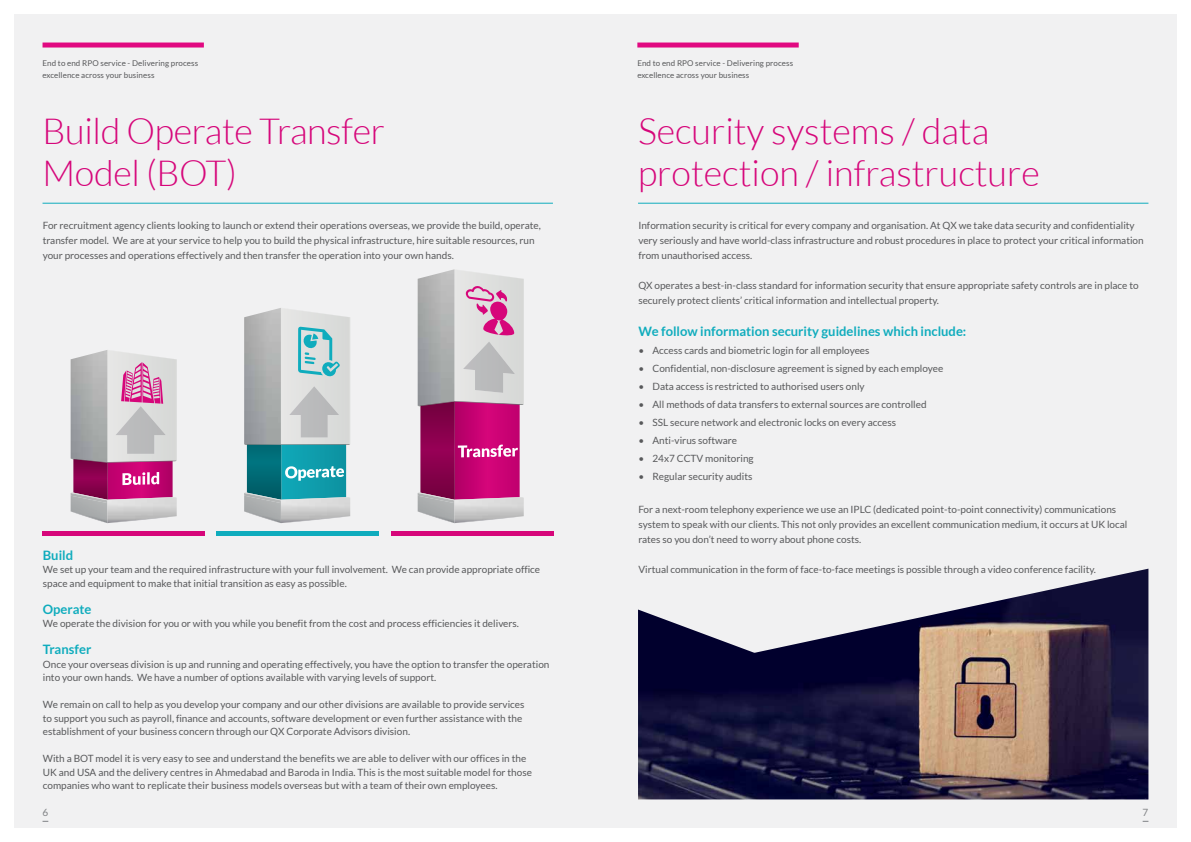
<style>
.page{position:relative;width:1191px;height:842px;background:#fff}
.page>*{position:absolute;margin:0;border:0;box-sizing:border-box;transform-origin:0 0}
.t1{font:300 36px/42px "Lato";color:#d6067a}
.t2{font:700 13px "Lato";color:#0facbd}
.t3{font:10px/15px "Lato";color:#58595b}
.t4{font:10px "Lato";color:#808285}
.t5{font:8px/12px "Lato";letter-spacing:.01em;color:#58595b}
</style>
<div class="page">
<div style="left:14px;top:14px;width:1162px;height:814px;background:#f1f1f2"></div>
<div style="left:43px;top:43px;width:161px;height:5px;background:#e10981"></div>
<div style="left:637px;top:43px;width:161px;height:5px;background:#e10981"></div>
<img style="left:244px;top:503px;width:37px;height:8px">
<svg style="left:244px;top:511px;width:106px;height:12px"></svg>
<img style="left:281px;top:516px;width:69px;height:7px">
<svg style="left:418px;top:511px;width:106px;height:12px"></svg>
<img style="left:454px;top:516px;width:70px;height:7px">
<svg style="left:71px;top:511px;width:106px;height:12px"></svg>
<img style="left:107px;top:516px;width:70px;height:7px">
<hr style="left:42px;top:532px;width:163px;height:4px;background:#d6067a">
<hr style="left:391px;top:532px;width:162px;height:4px;background:#d6067a">
<hr style="left:216px;top:532px;width:163px;height:4px;background:#0facbd">
<svg style="left:71px;top:350px;width:106px;height:153px"></svg>
<svg style="left:244px;top:308px;width:106px;height:195px"></svg>
<svg style="left:418px;top:269px;width:106px;height:234px;background:#c17ba3"></svg>
<hr style="left:43px;top:203px;width:510px;height:1px;background:#0facbd">
<hr style="left:638px;top:203px;width:510px;height:1px;background:#0facbd">
<img style="left:638px;top:569px;width:510px;height:230px">
<p class="t5" style="left:43px;top:57px;width:157px">End to end RPO service - Delivering process excellence across your business</p>
<p class="t5" style="left:637px;top:57px;width:157px">End to end RPO service - Delivering process excellence across your business</p>
<h1 class="t1" style="left:43px;top:110px;width:344px">Build Operate Transfer<br>Model (BOT)</h1>
<h1 class="t1" style="left:638px;top:110px;width:403px">Security systems / data protection / infrastructure</h1>
<p class="t3" style="left:43px;top:218px;width:499px">For recruitment agency clients looking to launch or extend their operations overseas, we provide the build, operate, transfer model. We are at your service to help you to build the physical infrastructure, hire suitable resources, run your processes and operations effectively and then transfer the operation into your own hands.</p>
<h2 class="t2" style="left:43px;top:547px;width:32px">Build</h2>
<p class="t3" style="left:43px;top:563px;width:499px;line-height:13.5px">We set up your team and the required infrastructure with your full involvement. We can provide appropriate office space and equipment to make that initial transition as easy as possible.</p>
<h2 class="t2" style="left:43px;top:601px;width:50px">Operate</h2>
<p class="t3" style="left:43px;top:616px;width:478px">We operate the division for you or with you while you benefit from the cost and process efficiencies it delivers.</p>
<h2 class="t2" style="left:43px;top:642px;width:50px">Transfer</h2>
<p class="t3" style="left:43px;top:657px;width:508px;line-height:13.5px">Once your overseas division is up and running and operating effectively, you have the option to transfer the operation into your own hands. We have a number of options available with varying levels of support.</p>
<p class="t3" style="left:43px;top:698px;width:483px;line-height:13.5px">We remain on call to help as you develop your company and our other divisions are available to provide services to support you such as payroll, finance and accounts, software development or even further assistance with the establishment of your business concern through our QX Corporate Advisors division.</p>
<p class="t3" style="left:43px;top:752px;width:490px;line-height:13.5px">With a BOT model it is very easy to see and understand the benefits we are able to deliver with our offices in the<br>UK and USA and the delivery centres in Ahmedabad and Baroda in India. This is the most suitable model for those companies who want to replicate their business models overseas but with a team of their own employees.</p>
<p class="t3" style="left:638px;top:218px;width:507px">Information security is critical for every company and organisation. At QX we take data security and confidentiality very seriously and have world-class infrastructure and robust procedures in place to protect your critical information from unauthorised access.</p>
<p class="t3" style="left:638px;top:278px;width:502px">QX operates a best-in-class standard for information security that ensure appropriate safety controls are in place to securely protect clients’ critical information and intellectual property.</p>
<h2 class="t2" style="left:638px;top:324px;width:329px">We follow information security guidelines which include:</h2>
<p class="t3" style="left:638px;top:343px;width:233px">• Access cards and biometric login for all employees</p>
<p class="t3" style="left:638px;top:361px;width:306px">• Confidential, non-disclosure agreement is signed by each employee</p>
<p class="t3" style="left:638px;top:379px;width:228px">• Data access is restricted to authorised users only</p>
<p class="t3" style="left:638px;top:397px;width:290px">• All methods of data transfers to external sources are controlled</p>
<p class="t3" style="left:638px;top:415px;width:259px">• SSL secure network and electronic locks on every access</p>
<p class="t3" style="left:638px;top:433px;width:100px">• Anti-virus software</p>
<p class="t3" style="left:638px;top:451px;width:117px">• 24x7 CCTV monitoring</p>
<p class="t3" style="left:638px;top:469px;width:116px">• Regular security audits</p>
<p class="t3" style="left:638px;top:502px;width:490px">For a next-room telephony experience we use an IPLC (dedicated point-to-point connectivity) communications system to speak with our clients. This not only provides an excellent communication medium, it occurs at UK local rates so you don’t need to worry about phone costs.</p>
<p class="t3" style="left:638px;top:562px;width:459px">Virtual communication in the form of face-to-face meetings is possible through a video conference facility.</p>
<p class="t4" style="left:43px;top:807px;width:7px">6</p>
<p class="t4" style="left:1142px;top:807px;width:7px">7</p>
</div>
